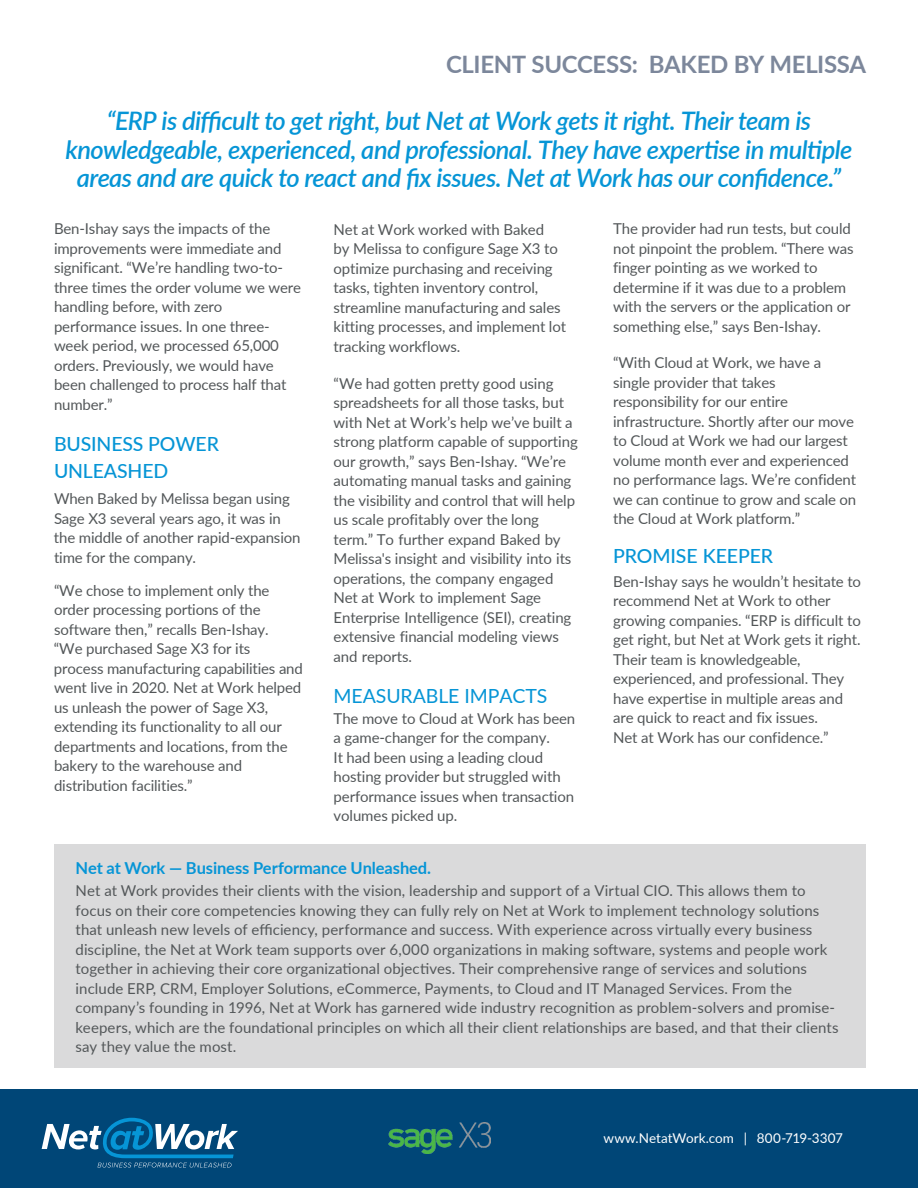
<style>
.page{position:relative;width:918px;height:1188px;background:#fff}
.page>*{position:absolute;margin:0;border:0;box-sizing:border-box;transform-origin:0 0}
.t1{font:italic 600 25.5px/28.5px "Lato";letter-spacing:-.025em;color:#0695d6;text-align:center}
.t2{font:700 24px "Lato";letter-spacing:-.015em;color:#7c879b}
.t3{font:500 19.5px/27.5px "Lato";letter-spacing:-.01em;color:#0695d6}
.t4{font:19.5px "Lato";letter-spacing:-.005em;color:#0695d6}
.t5{font:700 16.5px "Lato";letter-spacing:-.005em;color:#0695d6}
.t6{font:15px/19.5px "Lato";letter-spacing:-.01em;color:#535759}
.t7{font:15px/19.5px "Lato";letter-spacing:-.01em;color:#535759}
.t8{font:13.5px "Lato";color:#fff}
.s1{font-style:inherit}
</style>
<div class="page">
<div style="left:0;top:1089px;width:918px;height:99px;background:#004677"></div>
<svg style="left:42px;top:1118px;width:196px;height:50px"></svg>
<img style="left:388px;top:1123px;width:103px;height:30px">
<div style="left:54px;top:844px;width:812px;height:224px;background:#dadadb"></div>
<h2 class="t2" style="left:446px;top:47px;width:422px">CLIENT SUCCESS: BAKED BY MELISSA</h2>
<h1 class="t1" style="left:66px;top:106px;width:788px">“ERP is difficult to get right, but Net at Work gets it right. Their team is knowledgeable, experienced, and professional. They have expertise in multiple areas and are quick to react and fix issues. Net at Work has our confidence.”</h1>
<p class="t6" style="left:54px;top:218px;width:249px">Ben-Ishay says the impacts of the improvements were immediate and significant. “We’re handling two-to&shy;three times the order volume we were handling before, with zero performance issues. In one three&shy;week period, we processed 65,000 orders. Previously, we would have been challenged to process half that number.”</p>
<h3 class="t3" style="left:54px;top:429px;width:166px">BUSINESS POWER<br>UNLEASHED</h3>
<p class="t6" style="left:54px;top:488px;width:248px">When Baked by Melissa began using<br>Sage X3 several years ago, it was in the middle of another rapid-expansion time for the company.</p>
<p class="t6" style="left:54px;top:580px;width:250px">“We chose to implement only the order processing portions of the software then,” recalls Ben-Ishay.<br>“We purchased Sage X3 for its process manufacturing capabilities and went live in 2020. Net at Work helped us unleash the power of Sage X3, extending its functionality to all our departments and locations, from the bakery to the warehouse and distribution facilities.”</p>
<p class="t7" style="left:334px;top:219px;width:234px">Net at Work worked with Baked<br>by Melissa to configure Sage X3 to optimize purchasing and receiving tasks, tighten inventory control, streamline manufacturing and sales kitting processes, and implement lot tracking workflows.</p>
<p class="t7" style="left:334px;top:373px;width:246px">“We had gotten pretty good using spreadsheets for all those tasks, but with Net at Work’s help we’ve built a strong platform capable of supporting our growth,” says Ben-Ishay. “We’re automating manual tasks and gaining the visibility and control that will help us scale profitably over the long term.” To further expand Baked by Melissa's insight and visibility into its operations, the company engaged Net at Work to implement Sage Enterprise Intelligence (SEI), creating extensive financial modeling views and reports.</p>
<h3 class="t4" style="left:334px;top:682px;width:215px">MEASURABLE IMPACTS</h3>
<p class="t7" style="left:334px;top:708px;width:243px">The move to Cloud at Work has been a game-changer for the company.<br>It had been using a leading cloud hosting provider but struggled with performance issues when transaction volumes picked up.</p>
<p class="t6" style="left:613px;top:218px;width:242px"><span class="s1">The provider had run tests, but could not pinpoint the problem.</span> “There was finger pointing as we worked to determine if it was due to a problem with the servers or the application or something else,” says Ben-Ishay.</p>
<p class="t6" style="left:613px;top:353px;width:245px">“With Cloud at Work, we have a single provider that takes responsibility for our entire infrastructure. Shortly after our move to Cloud at Work we had our largest volume month ever and experienced no performance lags. We’re confident we can continue to grow and scale on the Cloud at Work platform.”</p>
<h3 class="t3" style="left:613px;top:542px;width:161px">PROMISE KEEPER</h3>
<p class="t6" style="left:613px;top:571px;width:249px">Ben-Ishay says he wouldn’t hesitate to recommend Net at Work to other growing companies. “ERP is difficult to get right, but Net at Work gets it right.<br>Their team is knowledgeable, experienced, and professional. They have expertise in multiple areas and are quick to react and fix issues.<br>Net at Work has our confidence.”</p>
<p class="t5" style="left:76px;top:855px;width:357px">Net at Work — Business Performance Unleashed.</p>
<p class="t6" style="left:76px;top:880px;width:765px">Net at Work provides their clients with the vision, leadership and support of a Virtual CIO. This allows them to focus on their core competencies knowing they can fully rely on Net at Work to implement technology solutions that unleash new levels of efficiency, performance and success. With experience across virtually every business discipline, the Net at Work team supports over 6,000 organizations in making software, systems and people work together in achieving their core organizational objectives. Their comprehensive range of services and solutions include ERP, CRM, Employer Solutions, eCommerce, Payments, to Cloud and IT Managed Services. From the company’s founding in 1996, Net at Work has garnered wide industry recognition as problem-solvers and promise&shy;keepers, which are the foundational principles on which all their client relationships are based, and that their clients say they value the most.</p>
<p class="t8" style="left:603px;top:1129px;width:241px">www.NetatWork.com | 800-719-3307</p>
</div>
